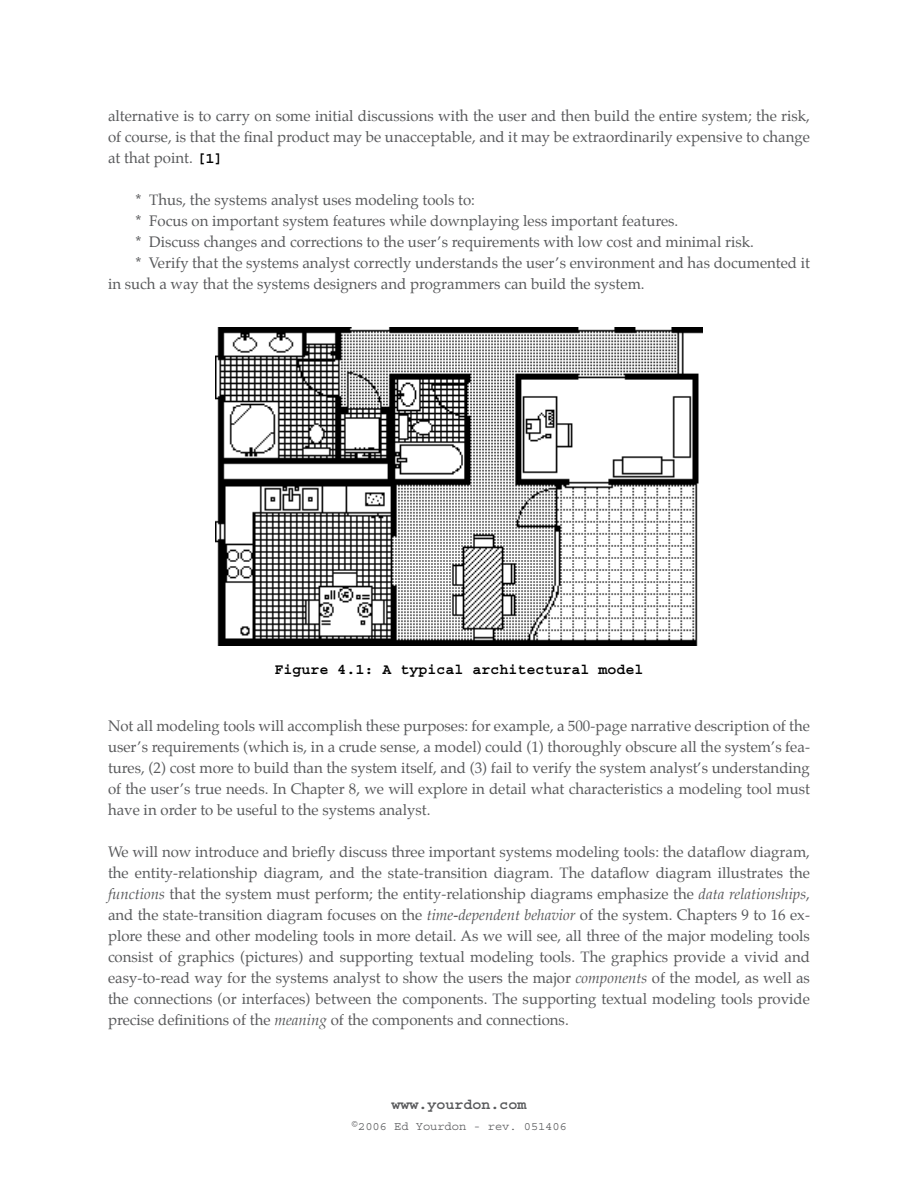
<style>
.page{position:relative;width:918px;height:1188px;background:#fff}
.page>*{position:absolute;margin:0;border:0;box-sizing:border-box;transform-origin:0 0}
.t1{font:15px/21px "Palatino";color:#58595b;text-align:justify}
.t2{font:700 15px "Courier Std";color:#000}
.t3{font:700 15px "Courier Std";color:#58595b}
.t4{font:12px "Courier Std";color:#58595b}
.s1{font-family:"Courier Std";font-weight:700;color:#000}
.s2{font-weight:700}
.s3{font-style:italic}
</style>
<div class="page">
<img style="left:215px;top:327px;width:488px;height:318px">
<p class="t1" style="left:108px;top:106px;width:704px">alternative is to carry on some initial discussions with the user and then build the entire system; the risk, of course, is that the final product may be unacceptable, and it may be extraordinarily expensive to change at that point. <span class="s1">[1]</span></p>
<p class="t1" style="left:135px;top:190px;width:342px"><span class="s2">*</span> Thus, the systems analyst uses modeling tools to:</p>
<p class="t1" style="left:135px;top:211px;width:545px"><span class="s2">*</span> Focus on important system features while downplaying less important features.</p>
<p class="t1" style="left:135px;top:232px;width:620px"><span class="s2">*</span> Discuss changes and corrections to the user’s requirements with low cost and minimal risk.</p>
<p class="t1" style="left:135px;top:253px;width:676px"><span class="s2">*</span> Verify that the systems analyst correctly understands the user’s environment and has documented it</p>
<p class="t1" style="left:108px;top:274px;width:538px">in such a way that the systems designers and programmers can build the system.</p>
<p class="t2" style="left:275px;top:661px;width:371px">Figure 4.1: A typical architectural model</p>
<p class="t1" style="left:108px;top:717px;width:704px">Not all modeling tools will accomplish these purposes: for example, a 500-page narrative description of the user’s requirements (which is, in a crude sense, a model) could (1) thoroughly obscure all the system’s fea&shy;tures, (2) cost more to build than the system itself, and (3) fail to verify the system analyst’s understanding of the user’s true needs. In Chapter 8, we will explore in detail what characteristics a modeling tool must have in order to be useful to the systems analyst.</p>
<p class="t1" style="left:108px;top:843px;width:704px">We will now introduce and briefly discuss three important systems modeling tools: the dataflow diagram, the entity-relationship diagram, and the state-transition diagram. The dataflow diagram illustrates the <span class="s3">functions</span> that the system must perform; the entity-relationship diagrams emphasize the <span class="s3">data relationships</span>, and the state-transition diagram focuses on the <span class="s3">time-dependent behavior</span> of the system. Chapters 9 to 16 ex&shy;plore these and other modeling tools in more detail. As we will see, all three of the major modeling tools consist of graphics (pictures) and supporting textual modeling tools. The graphics provide a vivid and easy-to-read way for the systems analyst to show the users the major <span class="s3">components</span> of the model, as well as the connections (or interfaces) between the components. The supporting textual modeling tools provide precise definitions of the <span class="s3">meaning</span> of the components and connections.</p>
<p class="t3" style="left:392px;top:1096px;width:136px">www.yourdon.com</p>
<p class="t4" style="left:351px;top:1120px;width:218px">©2006 Ed Yourdon - rev. 051406</p>
</div>
